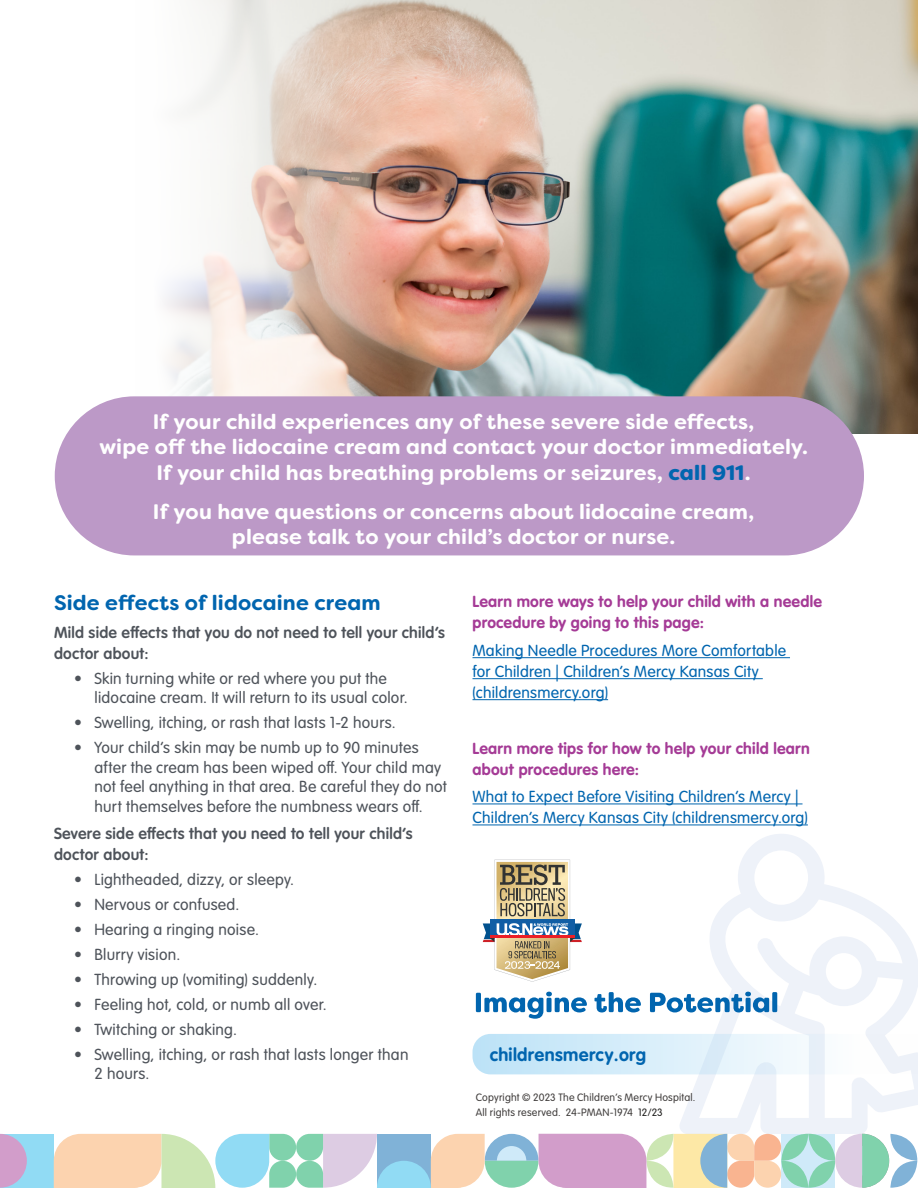
<style>
.page{position:relative;width:918px;height:1188px;background:#fff}
.page>*{position:absolute;margin:0;border:0;box-sizing:border-box;transform-origin:0 0}
.bullets_gray{font:700 21px/25.5px "Filson Soft";letter-spacing:.01em;color:#fff;text-align:center}
.bullets_gray-2{font:700 21px "Filson Soft";letter-spacing:.01em;color:#0165af}
.t1{font:700 18px "VAG Rounded Next";letter-spacing:.02em;color:#0165af}
.t2{font:15.75px/19.5px "VAG Rounded Next";letter-spacing:.015em;color:#4e535a}
.bullets_gray-3{font:15.75px/21px "VAG Rounded Next";letter-spacing:.015em;color:#0165af}
.bullets_gray-4{font:700 15.75px/21px "VAG Rounded Next";letter-spacing:.015em;color:#a53b96}
.bullets_gray-5{font:600 15.75px/21px "VAG Rounded Next";letter-spacing:.015em;color:#4e535a}
.t3{font:10.5px/15px "VAG Rounded Next";letter-spacing:.02em;color:#423f3e}
.s1{font-weight:900;color:#0165af}
.s2{color:#232221}
</style>
<div class="page">
<svg style="left:679px;top:834px;width:239px;height:300px"></svg>
<div style="left:0;top:1134px;width:54px;height:54px;background:#91dbf4"></div>
<svg style="left:54px;top:1134px;width:863px;height:54px;background:#cad1ca"></svg>
<svg style="left:0;top:1134px;width:27px;height:54px"></svg>
<hr style="left:472px;top:657px;width:318px;height:1px;background:#0165af">
<hr style="left:472px;top:678px;width:291px;height:1px;background:#0165af">
<hr style="left:472px;top:699px;width:136px;height:1px;background:#0165af">
<hr style="left:472px;top:804px;width:331px;height:1px;background:#0165af">
<hr style="left:472px;top:825px;width:336px;height:1px;background:#0165af">
<svg style="left:483px;top:860px;width:99px;height:122px"></svg>
<svg style="left:476px;top:992px;width:301px;height:27px"></svg>
<svg style="left:473px;top:1034px;width:445px;height:40px"></svg>
<img style="left:164px;top:0;width:754px;height:434px">
<div style="left:55px;top:396px;width:809px;height:159px;background:#bc99c7;border-radius:80px"></div>
<p class="bullets_gray" style="left:99px;top:409px;width:710px">If your child experiences any of these severe side effects,<br>wipe off the lidocaine cream and contact your doctor immediately.<br>If your child has breathing problems or seizures, <span class="s1">call 911</span>.</p>
<p class="bullets_gray" style="left:153px;top:499px;width:603px">If you have questions or concerns about lidocaine cream, please talk to your child’s doctor or nurse.</p>
<p class="bullets_gray-2" style="left:54px;top:589px;width:328px">Side effects of lidocaine cream</p>
<p class="bullets_gray-5" style="left:54px;top:622px;width:393px">Mild side effects that you do not need to tell your child’s doctor about:</p>
<p class="t2" style="left:94px;top:669px;width:315px;text-indent:-20px">• Skin turning white or red where you put the lidocaine cream. It will return to its usual color.</p>
<p class="t2" style="left:74px;top:713px;width:323px">• Swelling, itching, or rash that lasts 1-2 hours.</p>
<p class="t2" style="left:94px;top:738px;width:354px;text-indent:-20px">• Your child’s skin may be numb up to 90 minutes after the cream has been wiped off. Your child may not feel anything in that area. Be careful they do not hurt themselves before the numbness wears off.</p>
<p class="bullets_gray-5" style="left:54px;top:824px;width:360px">Severe side effects that you need to tell your child’s doctor about:</p>
<p class="t2" style="left:74px;top:871px;width:221px">• Lightheaded, dizzy, or sleepy.</p>
<p class="t2" style="left:74px;top:895px;width:167px">• Nervous or confused.</p>
<p class="t2" style="left:74px;top:920px;width:186px">• Hearing a ringing noise.</p>
<p class="t2" style="left:74px;top:945px;width:107px">• Blurry vision.</p>
<p class="t2" style="left:74px;top:970px;width:244px">• Throwing up (vomiting) suddenly.</p>
<p class="t2" style="left:74px;top:995px;width:254px">• Feeling hot, cold, or numb all over.</p>
<p class="t2" style="left:74px;top:1020px;width:164px">• Twitching or shaking.</p>
<p class="t2" style="left:94px;top:1045px;width:316px;text-indent:-20px">• Swelling, itching, or rash that lasts longer than<br>2 hours.</p>
<p class="t1" style="left:490px;top:1043px;width:158px">childrensmercy.org</p>
<p class="t3" style="left:476px;top:1090px;width:221px">Copyright © 2023 The Children’s Mercy Hospital.<br>All rights reserved. 24-PMAN-1974 <span class="s2">12/23</span></p>
<p class="bullets_gray-4" style="left:472px;top:591px;width:351px">Learn more ways to help your child with a needle procedure by going to this page:</p>
<p class="bullets_gray-3" style="left:472px;top:641px;width:315px">Making Needle Procedures More Comfortable for Children | Children’s Mercy Kansas City (childrensmercy.org)</p>
<p class="bullets_gray-4" style="left:472px;top:738px;width:339px">Learn more tips for how to help your child learn about procedures here:</p>
<p class="bullets_gray-3" style="left:472px;top:787px;width:337px">What to Expect Before Visiting Children’s Mercy |<br>Children’s Mercy Kansas City (childrensmercy.org)</p>
</div>
